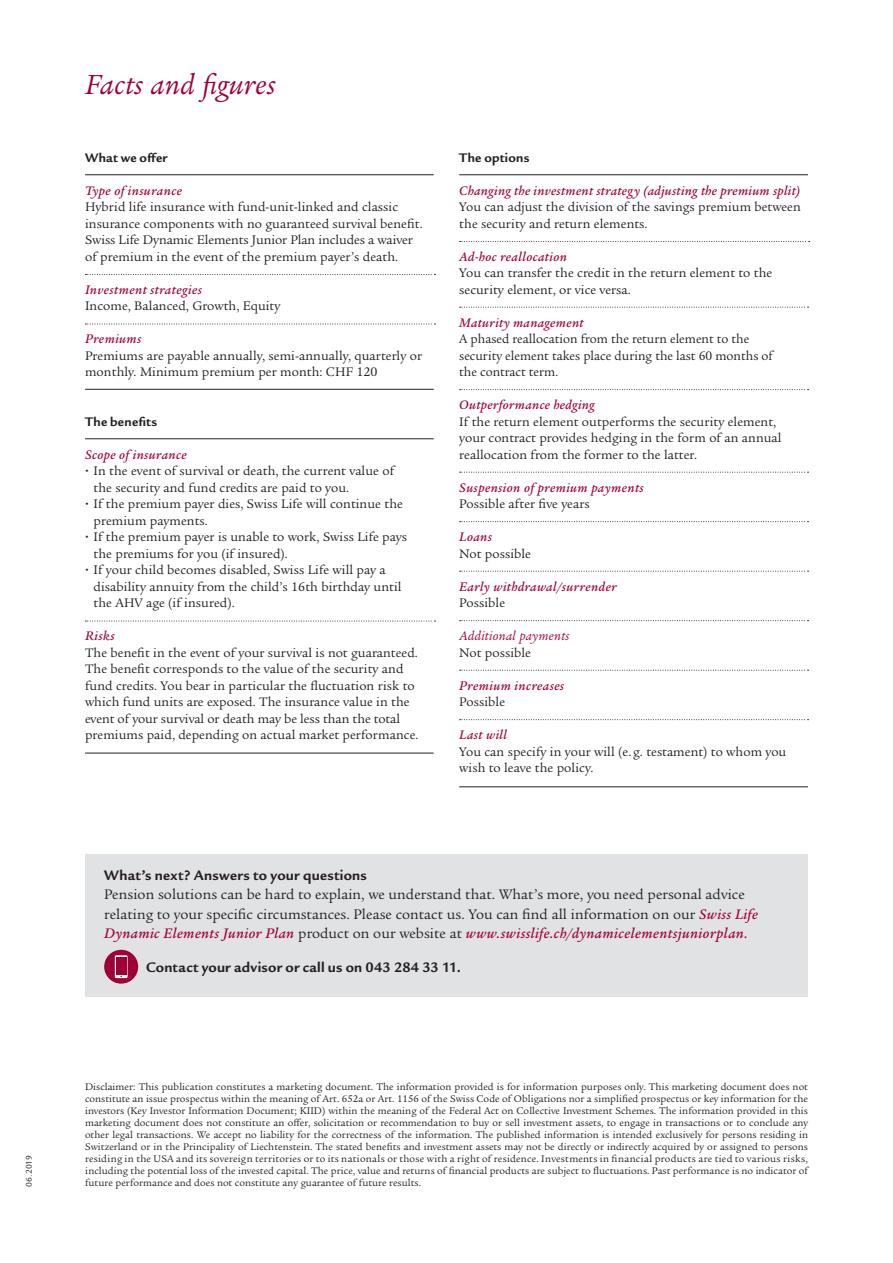
<style>
.page{position:relative;width:893px;height:1263px;background:#fff}
.page>*{position:absolute;margin:0;border:0;box-sizing:border-box;transform-origin:0 0}
.Book_14_16pt_K{font:italic 30px "Legacy Serif ITC Pro";letter-spacing:.01em;color:#9e0135}
.Book_10_12pt_K{font:15px/19.5px "Legacy Serif ITC Pro";letter-spacing:.005em;color:#231f20}
.Bold_10_13pt_K{font:700 15px "Legacy Sans ITC Pro";letter-spacing:.02em;color:#231f20}
.Bold_10_13pt_K-2{font:13.5px/16.5px "Legacy Serif ITC Pro";letter-spacing:.005em;color:#231f20}
.Aufzählung{font:13.5px/16.5px "Legacy Serif ITC Pro";letter-spacing:.005em;color:#231f20}
.Bold_10_13pt_K-3{font:italic 500 13.5px/16.5px "Legacy Serif ITC Pro";letter-spacing:.03em;color:#9e0135}
.Aufzählung-2{font:italic 500 13.5px "Legacy Serif ITC Pro";letter-spacing:.025em;color:#9e0135}
.Bold_10_13pt_K-4{font:700 13.5px "Legacy Sans ITC Pro";letter-spacing:.02em;color:#231f20}
.Bold_10_13pt_K-5{font:italic 13.5px/16.5px "Legacy Serif ITC Pro";letter-spacing:.02em;color:#9e0135}
.Bold_10_13pt_K_IT{font:10.5px/12px "Legacy Serif ITC Pro";letter-spacing:.005em;color:#231f20;text-align:justify}
._012_Bildlegende{font:9px "Legacy Sans ITC Pro";color:#231f20}
.s1{font-weight:500;font-style:italic;color:#9e0135}
.s2{font-weight:400;font-style:normal;color:#231f20}
.s3{font-style:normal;color:#231f20}
</style>
<div class="page">
<div style="left:85px;top:854px;width:723px;height:143px;background:#e1e2e4"></div>
<div style="left:104px;top:950px;width:34px;height:34px;background:#9e0135;border-radius:50%"></div>
<svg style="left:115px;top:955px;width:13px;height:23px"></svg>
<div style="left:116px;top:957px;width:10px;height:18px;background:#9e0135"></div>
<hr style="left:85px;top:389px;width:349px;height:1px;background:#231f20">
<hr style="left:85px;top:174px;width:349px;height:1px;background:#231f20">
<svg style="left:85px;top:274px;width:350px;height:1px"></svg>
<svg style="left:85px;top:324px;width:350px;height:1px"></svg>
<hr style="left:85px;top:438px;width:349px;height:1px;background:#231f20">
<svg style="left:85px;top:621px;width:350px;height:1px"></svg>
<hr style="left:85px;top:753px;width:349px;height:1px;background:#231f20">
<svg style="left:460px;top:307px;width:348px;height:1px"></svg>
<svg style="left:460px;top:389px;width:348px;height:1px"></svg>
<svg style="left:460px;top:472px;width:348px;height:1px"></svg>
<svg style="left:460px;top:521px;width:348px;height:1px"></svg>
<svg style="left:460px;top:571px;width:348px;height:1px"></svg>
<svg style="left:460px;top:620px;width:348px;height:1px"></svg>
<svg style="left:460px;top:670px;width:348px;height:1px"></svg>
<svg style="left:460px;top:719px;width:348px;height:1px"></svg>
<hr style="left:459px;top:174px;width:349px;height:1px;background:#231f20">
<svg style="left:460px;top:241px;width:350px;height:1px"></svg>
<hr style="left:459px;top:786px;width:349px;height:1px;background:#231f20">
<p class="_012_Bildlegende" style="left:24px;top:1187px;width:33px;rotate:-90deg">06.2019</p>
<p class="Book_14_16pt_K" style="left:85px;top:66px;width:192px">Facts and figures</p>
<p class="Bold_10_13pt_K-4" style="left:85px;top:149px;width:84px">What we offer</p>
<p class="Bold_10_13pt_K-3" style="left:85px;top:182px;width:98px">Type of insurance</p>
<p class="Aufzählung" style="left:85px;top:198px;width:339px">Hybrid life insurance with fund-unit-linked and classic insurance components with no guaranteed survival benefit.<br>Swiss Life Dynamic Elements Junior Plan includes a waiver of premium in the event of the premium payer’s death.</p>
<p class="Bold_10_13pt_K-3" style="left:85px;top:281px;width:118px">Investment strategies</p>
<p class="Aufzählung" style="left:85px;top:297px;width:197px">Income, Balanced, Growth, Equity</p>
<p class="Bold_10_13pt_K-3" style="left:85px;top:330px;width:58px">Premiums</p>
<p class="Aufzählung" style="left:85px;top:347px;width:338px">Premiums are payable annually, semi-annually, quarterly or monthly. Minimum premium per month: CHF 120</p>
<p class="Bold_10_13pt_K-4" style="left:85px;top:413px;width:74px">The benefits</p>
<p class="Bold_10_13pt_K-3" style="left:85px;top:446px;width:103px">Scope of insurance</p>
<p class="Bold_10_13pt_K-2" style="left:94px;top:462px;width:302px">In the event of survival or death, the current value of the security and fund credits are paid to you.</p>
<p class="Bold_10_13pt_K-2" style="left:94px;top:495px;width:311px">If the premium payer dies, Swiss Life will continue the premium payments.</p>
<p class="Bold_10_13pt_K-2" style="left:94px;top:528px;width:315px">If the premium payer is unable to work, Swiss Life pays the premiums for you (if insured).</p>
<p class="Bold_10_13pt_K-2" style="left:94px;top:561px;width:310px">If your child becomes disabled, Swiss Life will pay a disability annuity from the child’s 16th birthday until the AHV age (if insured).</p>
<p class="Bold_10_13pt_K-3" style="left:85px;top:627px;width:31px">Risks</p>
<p class="Bold_10_13pt_K-2" style="left:85px;top:644px;width:335px">The benefit in the event of your survival is not guaranteed.<br>The benefit corresponds to the value of the security and fund credits. You bear in particular the fluctuation risk to which fund units are exposed. The insurance value in the event of your survival or death may be less than the total premiums paid, depending on actual market performance.</p>
<p class="Bold_10_13pt_K-4" style="left:459px;top:149px;width:72px">The options</p>
<p class="Bold_10_13pt_K-3" style="left:459px;top:182px;width:343px">Changing the investment strategy (adjusting the premium split)</p>
<p class="Bold_10_13pt_K-2" style="left:459px;top:198px;width:343px">You can adjust the division of the savings premium between the security and return elements.</p>
<p class="Bold_10_13pt_K-3" style="left:459px;top:248px;width:109px">Ad-hoc reallocation</p>
<p class="Bold_10_13pt_K-2" style="left:459px;top:264px;width:315px">You can transfer the credit in the return element to the security element, or vice versa.</p>
<p class="Aufzählung-2" style="left:459px;top:314px;width:126px">Maturity management</p>
<p class="Aufzählung" style="left:459px;top:330px;width:315px">A phased reallocation from the return element to the security element takes place during the last 60 months of the contract term.</p>
<p class="Aufzählung-2" style="left:459px;top:396px;width:137px">Outperformance hedging</p>
<p class="Bold_10_13pt_K-2" style="left:459px;top:413px;width:324px">If the return element outperforms the security element, your contract provides hedging in the form of an annual reallocation from the former to the latter.</p>
<p class="Bold_10_13pt_K-3" style="left:459px;top:479px;width:186px">Suspension of premium payments</p>
<p class="Bold_10_13pt_K-2" style="left:459px;top:495px;width:132px">Possible after five years</p>
<p class="Bold_10_13pt_K-2" style="left:459px;top:528px;width:73px"><span class="s1">Loans<br></span>Not possible</p>
<p class="Bold_10_13pt_K-3" style="left:459px;top:578px;width:159px">Early withdrawal/surrender<br><span class="s2">Possible</span></p>
<p class="Bold_10_13pt_K-5" style="left:459px;top:627px;width:112px">Additional payments<br><span class="s3">Not possible</span></p>
<p class="Bold_10_13pt_K-3" style="left:459px;top:677px;width:106px">Premium increases<br><span class="s2">Possible</span></p>
<p class="Bold_10_13pt_K-3" style="left:459px;top:726px;width:49px">Last will</p>
<p class="Bold_10_13pt_K-2" style="left:459px;top:743px;width:329px">You can specify in your will (e. g. testament) to whom you wish to leave the policy.</p>
<p class="Bold_10_13pt_K" style="left:104px;top:866px;width:264px">What’s next? Answers to your questions</p>
<p class="Book_10_12pt_K" style="left:104px;top:884px;width:655px">Pension solutions can be hard to explain, we understand that. What’s more, you need personal advice relating to your specific circumstances. Please contact us. You can find all information on our <span class="s1">Swiss Life<br>Dynamic Elements Junior Plan</span> product on our website at <span class="s1">www.swisslife.ch/dynamicelementsjuniorplan.</span></p>
<p class="Bold_10_13pt_K" style="left:146px;top:958px;width:317px">Contact your advisor or call us on 043 284 33 11.</p>
<p class="Bold_10_13pt_K_IT" style="left:85px;top:1080px;width:724px">Disclaimer: This publication constitutes a marketing document. The information provided is for information purposes only. This marketing document does not constitute an issue prospectus within the meaning of Art. 652a or Art. 1156 of the Swiss Code of Obligations nor a simplified prospectus or key information for the investors (Key Investor Information Document; KIID) within the meaning of the Federal Act on Collective Investment Schemes. The information provided in this marketing document does not constitute an offer, solicitation or recommendation to buy or sell investment assets, to engage in transactions or to conclude any other legal transactions. We accept no liability for the correctness of the information. The published information is intended exclusively for persons residing in Switzerland or in the Principality of Liechtenstein. The stated benefits and investment assets may not be directly or indirectly acquired by or assigned to persons residing in the USA and its sovereign territories or to its nationals or those with a right of residence. Investments in financial products are tied to various risks, including the potential loss of the invested capital. The price, value and returns of financial products are subject to fluctuations. Past performance is no indicator of future performance and does not constitute any guarantee of future results.</p>
</div>
